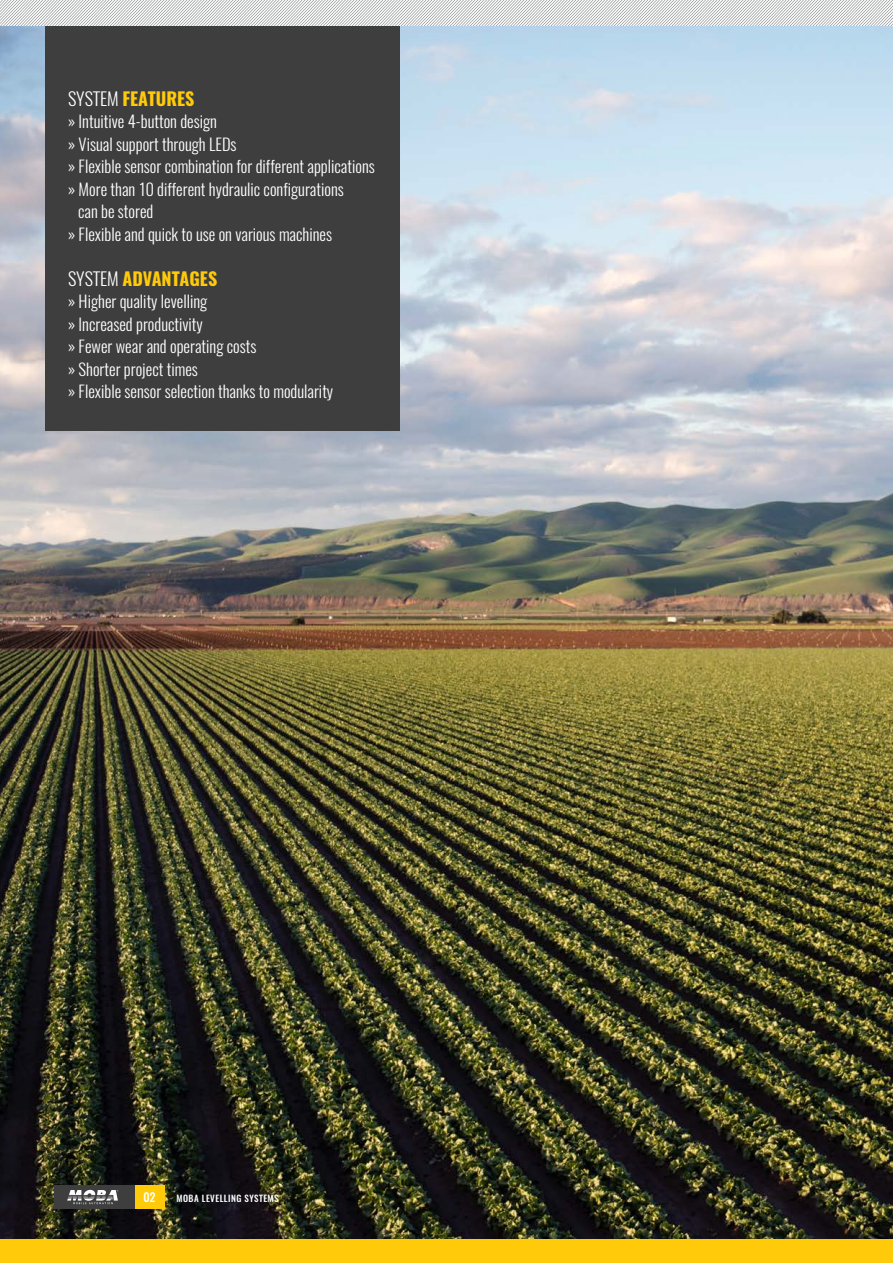
<style>
.page{position:relative;width:893px;height:1263px;background:#fff}
.page>*{position:absolute;margin:0;border:0;box-sizing:border-box;transform-origin:0 0}
.t1{font:700 18px "Oswald";color:#feca0a}
.t2{font:300 16.5px/22.5px "Oswald";color:#fff}
.t3{font:500 12px "Oswald";color:#fff}
.t4{font:500 9px "Oswald";letter-spacing:.05em;color:#fff}
.s1{font-weight:300;color:#fff}
</style>
<div class="page">
<img style="left:0;top:25px;width:893px;height:1214px">
<div style="left:45px;top:0;width:355px;height:431px;background:#3e3e3f"></div>
<img style="left:0;top:0;width:893px;height:25px">
<div style="left:0;top:1239px;width:893px;height:24px;background:#feca0a"></div>
<div style="left:54px;top:1185px;width:81px;height:24px;background:#3e3e3f"></div>
<div style="left:135px;top:1185px;width:29px;height:24px;background:#feca0a"></div>
<svg style="left:67px;top:1190px;width:51px;height:14px"></svg>
<p class="t1" style="left:68px;top:86px;width:128px"><span class="s1">SYSTEM</span> FEATURES</p>
<p class="t2" style="left:68px;top:110px;width:150px">» Intuitive 4-button design</p>
<p class="t2" style="left:68px;top:133px;width:170px">» Visual support through LEDs</p>
<p class="t2" style="left:68px;top:155px;width:308px">» Flexible sensor combination for different applications</p>
<p class="t2" style="left:78px;top:178px;width:267px;text-indent:-10px">» More than 10 different hydraulic configurations can be stored</p>
<p class="t2" style="left:68px;top:223px;width:265px">» Flexible and quick to use on various machines</p>
<p class="t1" style="left:68px;top:266px;width:151px"><span class="s1">SYSTEM</span> ADVANTAGES</p>
<p class="t2" style="left:68px;top:290px;width:141px">» Higher quality levelling</p>
<p class="t2" style="left:68px;top:313px;width:136px">» Increased productivity</p>
<p class="t2" style="left:68px;top:335px;width:190px">» Fewer wear and operating costs</p>
<p class="t2" style="left:68px;top:358px;width:131px">» Shorter project times</p>
<p class="t2" style="left:68px;top:380px;width:267px">» Flexible sensor selection thanks to modularity</p>
<p class="t3" style="left:144px;top:1189px;width:14px">02</p>
<p class="t4" style="left:176px;top:1192px;width:104px">MOBA LEVELLING SYSTEMS</p>
</div>
